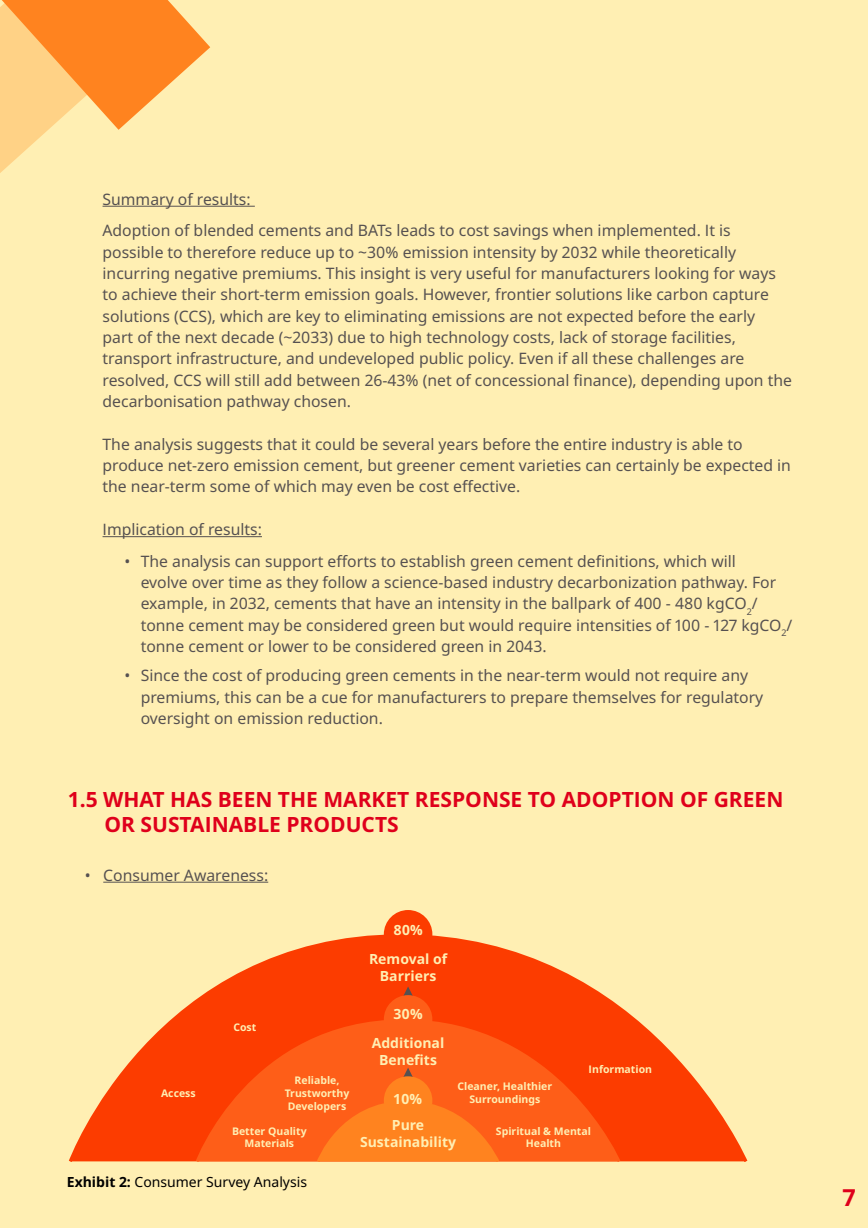
<style>
.page{position:relative;width:868px;height:1228px;background:#ffefb3}
.page>*{position:absolute;margin:0;border:0;box-sizing:border-box;transform-origin:0 0}
.t1{font:700 23.45px "Noto IKEA Latin";color:#df001b}
.t2{font:700 21px/25.2px "Noto IKEA Latin";color:#df001b}
.t3{font:15.75px/21.3px "Noto IKEA Latin";color:#565151}
.t4{font:700 14px/16.8px "Noto IKEA Latin";color:#ffefb3;text-align:center}
.t5{font:14px "Noto IKEA Latin";color:#000}
.t6{font:700 10.5px/12.6px "Noto IKEA Latin";color:#ffefb3;text-align:center}
.s1{font-weight:700}
</style>
<div class="page">
<svg style="left:0;top:0;width:210px;height:173px"></svg>
<hr style="left:103px;top:206px;width:152px;height:1px;background:#565151">
<hr style="left:103px;top:536px;width:159px;height:1px;background:#565151">
<hr style="left:103px;top:882px;width:165px;height:1px;background:#565151">
<svg style="left:69px;top:933px;width:679px;height:229px;fill:#fc3c00"></svg>
<svg style="left:194px;top:1018px;width:428px;height:144px;fill:#fe5e18"></svg>
<svg style="left:316px;top:1099px;width:185px;height:63px"></svg>
<svg style="left:402px;top:1068px;width:12px;height:9px"></svg>
<svg style="left:402px;top:986px;width:12px;height:10px"></svg>
<div style="left:384px;top:1076px;width:48px;height:49px;background:#ff831f;border-radius:50%"></div>
<div style="left:384px;top:995px;width:48px;height:49px;background:#fe5e18;border-radius:50%"></div>
<div style="left:384px;top:910px;width:48px;height:48px;background:#fc3c00;border-radius:50%"></div>
<p class="t3" style="left:103px;top:183px;width:630px;line-height:31.5px">Summary of results:<br>Adoption of blended cements and BATs leads to cost savings when implemented. It is</p>
<p class="t3" style="left:103px;top:241px;width:691px">possible to therefore reduce up to ~30% emission intensity by 2032 while theoretically incurring negative premiums. This insight is very useful for manufacturers looking for ways to achieve their short-term emission goals. However, frontier solutions like carbon capture solutions (CCS), which are key to eliminating emissions are not expected before the early<br>part of the next decade (~2033) due to high technology costs, lack of storage facilities, transport infrastructure, and undeveloped public policy. Even if all these challenges are resolved, CCS will still add between 26-43% (net of concessional finance), depending upon the decarbonisation pathway chosen.</p>
<p class="t3" style="left:103px;top:433px;width:690px">The analysis suggests that it could be several years before the entire industry is able to produce net-zero emission cement, but greener cement varieties can certainly be expected in the near-term some of which may even be cost effective.</p>
<p class="t3" style="left:103px;top:518px;width:161px">Implication of results:</p>
<p class="t3" style="left:141px;top:550px;width:653px;text-indent:-16px">• The analysis can support efforts to establish green cement definitions, which will<br>evolve over time as they follow a science-based industry decarbonization pathway. For example, in 2032, cements that have an intensity in the ballpark of 400 - 480 kgCO<sub>2</sub>/ tonne cement may be considered green but would require intensities of 100 - 127 kgCO<sub>2</sub>/ tonne cement or lower to be considered green in 2043.</p>
<p class="t3" style="left:141px;top:664px;width:624px;text-indent:-16px">• Since the cost of producing green cements in the near-term would not require any premiums, this can be a cue for manufacturers to prepare themselves for regulatory oversight on emission reduction.</p>
<h2 class="t2" style="left:105px;top:786px;width:680px;text-indent:-37px">1.5 WHAT HAS BEEN THE MARKET RESPONSE TO ADOPTION OF GREEN<br>OR SUSTAINABLE PRODUCTS</h2>
<p class="t3" style="left:85px;top:864px;width:185px">• Consumer Awareness:</p>
<p class="t4" style="left:393px;top:921px;width:31px">80%</p>
<p class="t6" style="left:233px;top:1020px;width:24px">Cost</p>
<p class="t4" style="left:369px;top:950px;width:80px">Removal of<br>Barriers</p>
<p class="t4" style="left:394px;top:1005px;width:31px">30%</p>
<p class="t4" style="left:372px;top:1034px;width:74px">Additional<br>Benefits</p>
<p class="t4" style="left:394px;top:1090px;width:30px">10%</p>
<p class="t6" style="left:589px;top:1062px;width:65px">Information</p>
<p class="t6" style="left:285px;top:1074px;width:66px">Reliable,<br>Trustworthy<br>Developers</p>
<p class="t6" style="left:161px;top:1087px;width:36px">Access</p>
<p class="t6" style="left:457px;top:1080px;width:96px">Cleaner, Healthier<br>Surroundings</p>
<p class="t6" style="left:232px;top:1124px;width:76px">Better Quality<br>Materials</p>
<p class="t6" style="left:496px;top:1124px;width:97px">Spiritual &amp; Mental<br>Health</p>
<p class="t4" style="left:360px;top:1116px;width:98px">Pure<br>Sustainability</p>
<p class="t5" style="left:67px;top:1172px;width:242px"><span class="s1">Exhibit 2:</span> Consumer Survey Analysis</p>
<h1 class="t1" style="left:843px;top:1180px;width:14px">7</h1>
</div>
